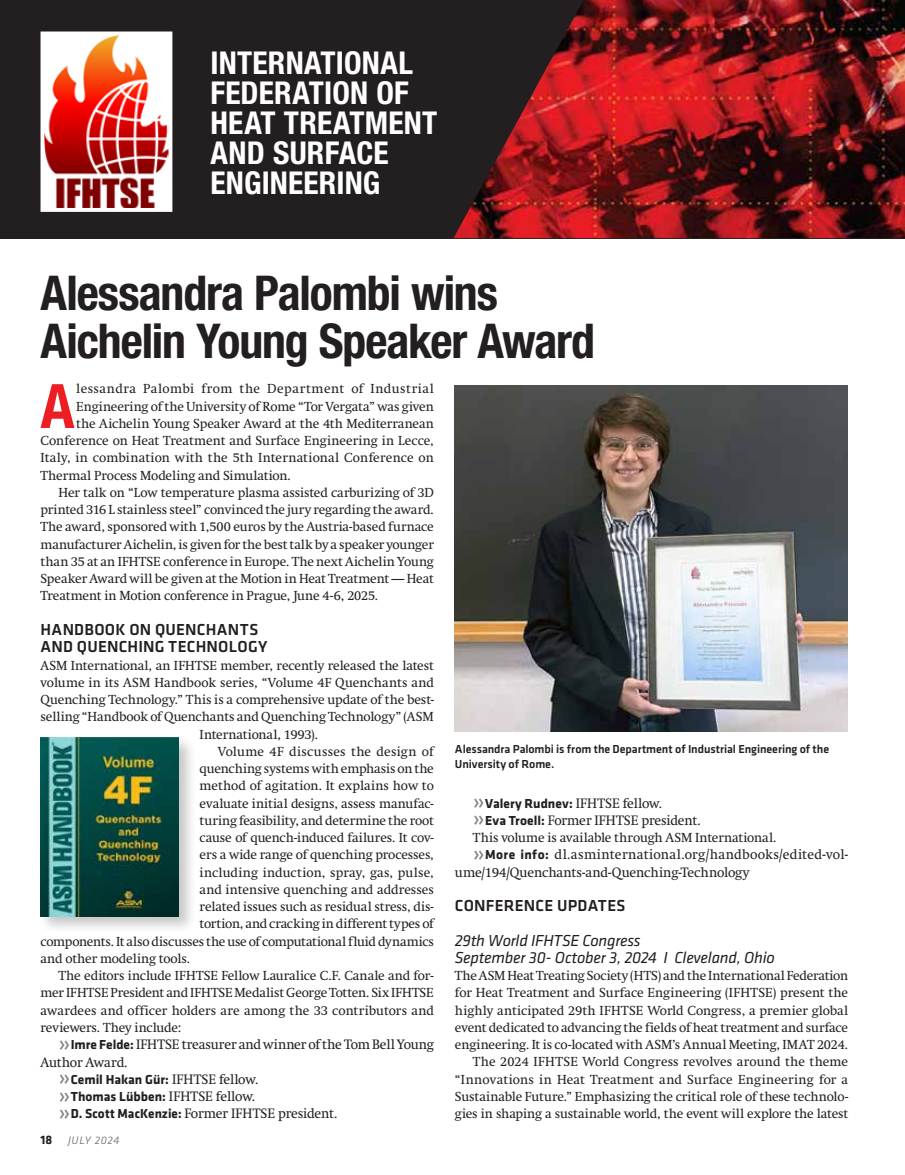
<style>
.page{position:relative;width:905px;height:1175px;background:#fff}
.page>*{position:absolute;margin:0;border:0;box-sizing:border-box;transform-origin:0 0}
.t1{font:700 condensed 61.35px "Helvetica Neue";color:#ed1d24}
.t2{font:700 condensed 48px/48px "Helvetica Neue";letter-spacing:-.02em;color:#231f20}
.t3{font:700 condensed 31.5px/30px "Helvetica Neue";letter-spacing:.005em;color:#fff}
.t4{font:italic 16.5px/17.2px "Klavika Basic";letter-spacing:-.015em;color:#231f20}
.t5{font:500 16.5px/17.2px "Klavika Basic";letter-spacing:.01em;color:#231f20}
.t6{font:13.5px/17.2px "Swift";color:#231f20}
.t7{font:700 13.5px/17.2px "Klavika Basic";color:#231f20}
.t8{font:12.9px/17.2px "Swift";color:#231f20;text-align:right}
.t9{font:12.9px "Swift";letter-spacing:-.02em;color:#231f20}
.t10{font:12.9px "Swift";letter-spacing:.02em;color:#231f20}
.t11{font:12.9px "Swift";letter-spacing:.04em;color:#231f20}
.t12{font:500 12px/15px "Klavika Basic";letter-spacing:-.005em;color:#231f20}
.t13{font:italic 11.25px "Klavika Basic";letter-spacing:.05em;color:#808285}
.s1{font-family:"Klavika Basic";font-size:24px;color:#808285}
.s2{font-family:"Klavika Basic";font-weight:700}
.s3{font-weight:400;font-size:24px;color:#808285}
.s4{font-family:"Swift";font-weight:400}
.s5{font-weight:700;font-style:normal;font-size:12.75px;color:#231f20}
</style>
<div class="page">
<img style="left:455px;top:385px;width:392px;height:347px">
<div style="left:38px;top:735px;width:158px;height:198px;background:#231f20;opacity:.25"></div>
<img style="left:40px;top:737px;width:139px;height:179px">
<div style="left:0;top:0;width:904px;height:238px;background:#231f20"></div>
<svg style="left:40px;top:31px;width:133px;height:181px;background:#de8b84"></svg>
<img style="left:453px;top:0;width:451px;height:238px">
<h3 class="t3" style="left:210px;top:47px;width:228px">INTERNATIONAL<br>FEDERATION OF<br>HEAT TREATMENT<br>AND SURFACE<br>ENGINEERING</h3>
<h2 class="t2" style="left:40px;top:268px;width:556px">Alessandra Palombi wins<br>Aichelin Young Speaker Award</h2>
<h1 class="t1" style="left:40px;top:369px;width:35px">A</h1>
<p class="t11" style="left:76px;top:381px;width:359px">lessandra Palombi from the Department of Industrial</p>
<p class="t8" style="left:76px;top:397px;width:359px">Engineering of the University of Rome “Tor Vergata” was given</p>
<p class="t8" style="left:76px;top:415px;width:359px">the Aichelin Young Speaker Award at the 4th Mediterranean</p>
<p class="t8" style="left:41px;top:432px;width:395px">Conference on Heat Treatment and Surface Engineering in Lecce,</p>
<p class="t10" style="left:41px;top:450px;width:395px">Italy, in combination with the 5th International Conference on</p>
<p class="t8" style="left:41px;top:466px;width:252px">Thermal Process Modeling and Simulation.</p>
<p class="t8" style="left:58px;top:484px;width:377px">Her talk on “Low temperature plasma assisted carburizing of 3D</p>
<p class="t8" style="left:41px;top:501px;width:395px">printed 316 L stainless steel” convinced the jury regarding the award.</p>
<p class="t8" style="left:41px;top:518px;width:395px">The award, sponsored with 1,500 euros by the Austria-based furnace</p>
<p class="t8" style="left:41px;top:535px;width:395px">manufacturer Aichelin, is given for the best talk by a speaker younger</p>
<p class="t8" style="left:41px;top:553px;width:395px">than 35 at an IFHTSE conference in Europe. The next Aichelin Young</p>
<p class="t8" style="left:41px;top:570px;width:395px">Speaker Award will be given at the Motion in Heat Treatment — Heat</p>
<p class="t8" style="left:41px;top:587px;width:339px">Treatment in Motion conference in Prague, June 4-6, 2025.</p>
<p class="t5" style="left:40px;top:620px;width:228px">HANDBOOK ON QUENCHANTS<br>AND QUENCHING TECHNOLOGY</p>
<p class="t8" style="left:40px;top:656px;width:395px">ASM International, an IFHTSE member, recently released the latest</p>
<p class="t8" style="left:40px;top:673px;width:395px">volume in its ASM Handbook series, “Volume 4F Quenchants and</p>
<p class="t8" style="left:40px;top:691px;width:395px">Quenching Technology.” This is a comprehensive update of the best-</p>
<p class="t8" style="left:40px;top:708px;width:395px">selling “Handbook of Quenchants and Quenching Technology” (ASM</p>
<p class="t8" style="left:200px;top:725px;width:120px">International, 1993).</p>
<p class="t8" style="left:218px;top:742px;width:218px">Volume 4F discusses the design of</p>
<p class="t8" style="left:200px;top:760px;width:236px">quenching systems with emphasis on the</p>
<p class="t8" style="left:200px;top:777px;width:236px">method of agitation. It explains how to</p>
<p class="t8" style="left:200px;top:794px;width:236px">evaluate initial designs, assess manufac-</p>
<p class="t8" style="left:200px;top:811px;width:236px">turing feasibility, and determine the root</p>
<p class="t8" style="left:200px;top:829px;width:236px">cause of quench-induced failures. It cov-</p>
<p class="t8" style="left:200px;top:846px;width:236px">ers a wide range of quenching processes,</p>
<p class="t8" style="left:200px;top:863px;width:236px">including induction, spray, gas, pulse,</p>
<p class="t8" style="left:200px;top:880px;width:236px">and intensive quenching and addresses</p>
<p class="t8" style="left:200px;top:898px;width:236px">related issues such as residual stress, dis-</p>
<p class="t8" style="left:200px;top:915px;width:236px">tortion, and cracking in different types of</p>
<p class="t9" style="left:40px;top:933px;width:395px">components. It also discusses the use of computational fluid dynamics</p>
<p class="t8" style="left:40px;top:949px;width:151px">and other modeling tools.</p>
<p class="t8" style="left:58px;top:967px;width:377px">The editors include IFHTSE Fellow Lauralice C.F. Canale and for-</p>
<p class="t8" style="left:40px;top:984px;width:395px">mer IFHTSE President and IFHTSE Medalist George Totten. Six IFHTSE</p>
<p class="t8" style="left:40px;top:1001px;width:395px">awardees and officer holders are among the 33 contributors and</p>
<p class="t8" style="left:40px;top:1018px;width:142px">reviewers. They include:</p>
<p class="t6" style="left:41px;top:1036px;width:395px;text-indent:18px"><span class="s1">»</span><span class="s2">Imre Felde:</span> IFHTSE treasurer and winner of the Tom Bell Young<br>Author Award.</p>
<p class="t7" style="left:58px;top:1070px;width:201px"><span class="s3">»</span>Cemil Hakan Gür: <span class="s4">IFHTSE fellow. </span><span class="s3">»</span>Thomas Lübben: <span class="s4">IFHTSE fellow.</span></p>
<p class="t6" style="left:58px;top:1105px;width:280px"><span class="s1">»</span><span class="s2">D. Scott MacKenzie:</span> Former IFHTSE president.</p>
<p class="t12" style="left:455px;top:741px;width:376px">Alessandra Palombi is from the Department of Industrial Engineering of the<br>University of Rome.</p>
<p class="t7" style="left:473px;top:794px;width:191px"><span class="s3">»</span>Valery Rudnev: <span class="s4">IFHTSE fellow.</span></p>
<p class="t6" style="left:473px;top:811px;width:229px"><span class="s1">»</span><span class="s2">Eva Troell:</span> Former IFHTSE president.</p>
<p class="t8" style="left:473px;top:829px;width:305px">This volume is available through ASM International.</p>
<p class="t6" style="left:455px;top:846px;width:395px;text-indent:18px"><span class="s1">»</span><span class="s2">More info:</span> dl.asminternational.org/handbooks/edited-vol&shy;ume/194/Quenchants-and-Quenching-Technology</p>
<p class="t5" style="left:455px;top:896px;width:172px">CONFERENCE UPDATES</p>
<p class="t4" style="left:455px;top:931px;width:321px">29th World IFHTSE Congress<br>September 30- October 3, 2024 I Cleveland, Ohio</p>
<p class="t8" style="left:455px;top:967px;width:395px">The ASM Heat Treating Society (HTS) and the International Federation for Heat Treatment and Surface Engineering (IFHTSE) present the highly anticipated 29th IFHTSE World Congress, a premier global event dedicated to advancing the fields of heat treatment and surface engineering. It is co-located with ASM’s Annual Meeting, IMAT 2024.<br>The 2024 IFHTSE World Congress revolves around the theme “Innovations in Heat Treatment and Surface Engineering for a Sustainable Future.” Emphasizing the critical role of these technolo&shy;gies in shaping a sustainable world, the event will explore the latest</p>
<p class="t13" style="left:40px;top:1133px;width:80px"><span class="s5">18</span> JULY 2024</p>
</div>
